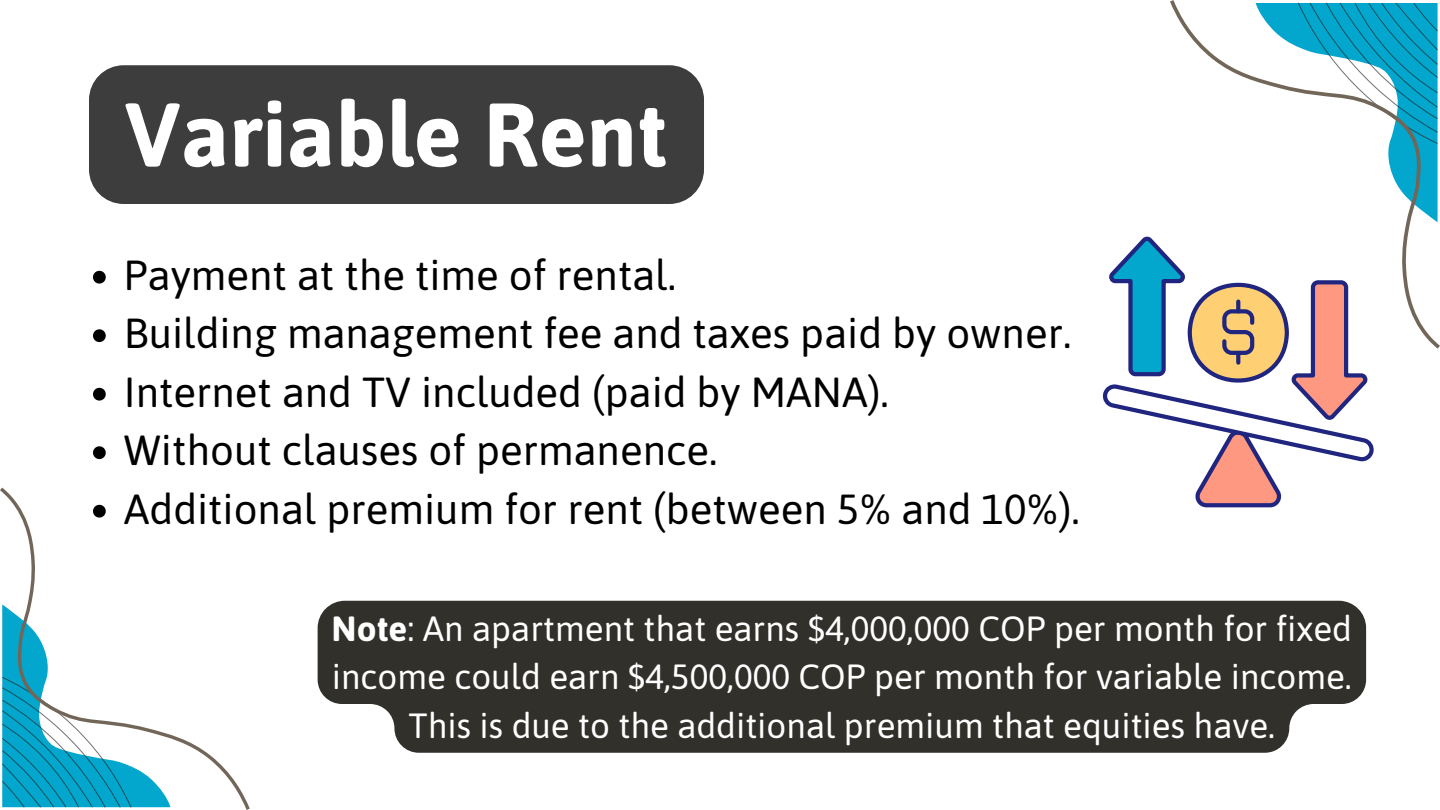
<style>
.page{position:relative;width:1440px;height:810px;background:#fff}
.page>*{position:absolute;margin:0;border:0;box-sizing:border-box;transform-origin:0 0}
.t1{font:700 90px "Asap";color:#fff}
.t2{font:42px "Asap";color:#000}
.t3{font:35px/48.8px "Asap";color:#fff;text-align:center}
.s1{font-weight:700}
</style>
<div class="page">
<svg style="left:93px;top:271px;width:13px;height:13px"></svg>
<svg style="left:93px;top:329px;width:13px;height:13px"></svg>
<svg style="left:93px;top:388px;width:13px;height:13px"></svg>
<svg style="left:93px;top:446px;width:13px;height:13px"></svg>
<svg style="left:1170px;top:0;width:270px;height:349px"></svg>
<svg style="left:0;top:487px;width:250px;height:323px"></svg>
<svg style="left:1103px;top:236px;width:271px;height:271px"></svg>
<div style="left:89px;top:65px;width:615px;height:139px;background:#3d3d3d;border-radius:35px"></div>
<div style="left:318px;top:601px;width:1048px;height:152px;background:#31302a"></div>
<p class="t1" style="left:125px;top:82px;width:544px">Variable Rent</p>
<p class="t2" style="left:124px;top:250px;width:554px">Payment at the time of rental.</p>
<p class="t2" style="left:124px;top:309px;width:949px">Building management fee and taxes paid by owner.</p>
<p class="t2" style="left:124px;top:367px;width:766px">Internet and TV included (paid by MANA).</p>
<p class="t2" style="left:124px;top:426px;width:595px">Without clauses of permanence.</p>
<p class="t2" style="left:124px;top:484px;width:957px">Additional premium for rent (between 5% and 10%).</p>
<p class="t3" style="left:332px;top:604px;width:1022px"><span class="s1">Note</span>: An apartment that earns $4,000,000 COP per month for fixed income could earn $4,500,000 COP per month for variable income.<br>This is due to the additional premium that equities have.</p>
</div>
